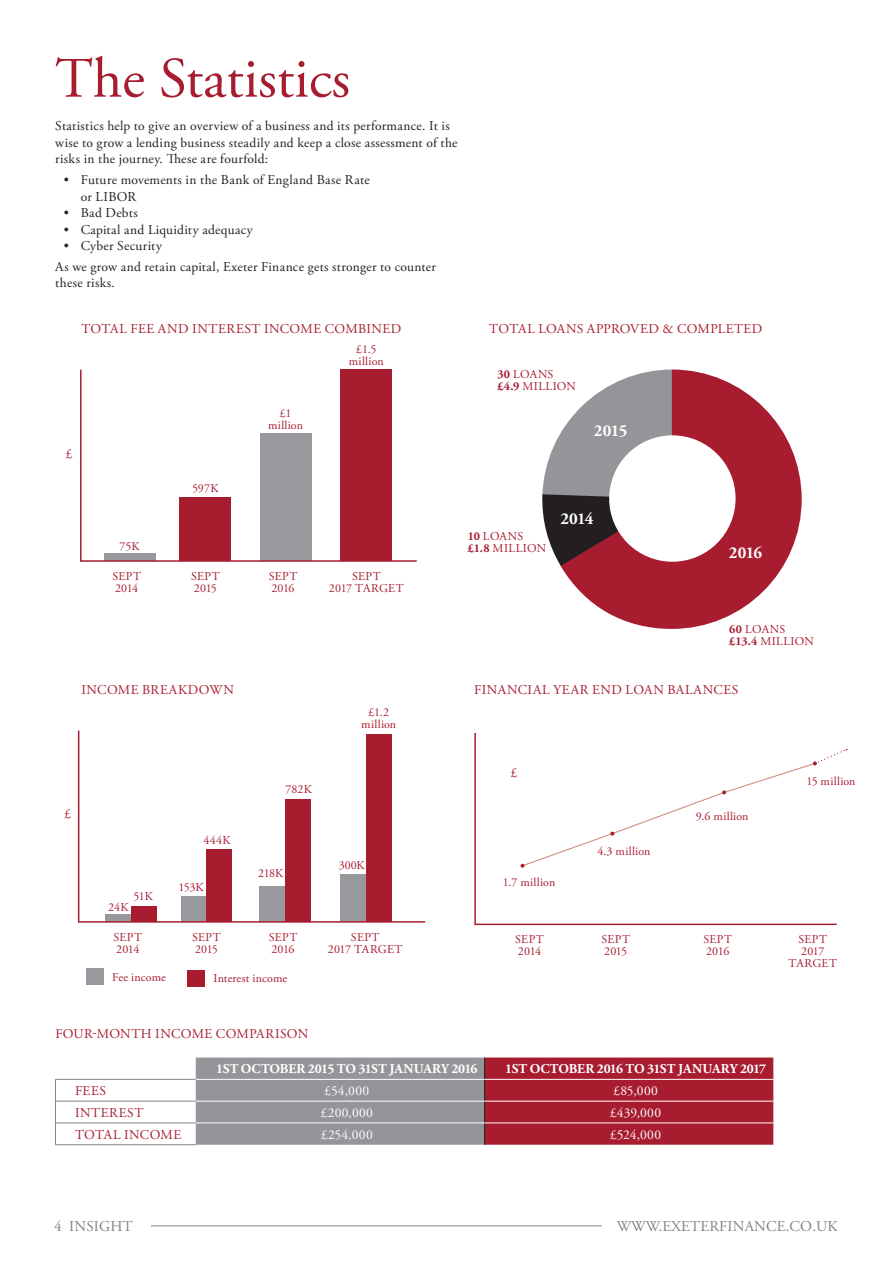
<style>
.page{position:relative;width:893px;height:1263px;background:#fff}
.page>*{position:absolute;margin:0;border:0;box-sizing:border-box;transform-origin:0 0}
.t1{font:57px "Adobe Garamond Pro";color:#a81c30}
.t2{font:700 16.65px "Adobe Garamond Pro";letter-spacing:-.035em;color:#fff}
.t3{font:15px "Adobe Garamond Pro";letter-spacing:.015em;color:#808285}
.t4{font:13.5px/16.5px "Adobe Garamond Pro";letter-spacing:.02em;color:#231f20}
.t5{font:13.5px "Adobe Garamond Pro";letter-spacing:.03em;color:#a81c30}
.t6{font:700 13.5px "Adobe Garamond Pro";letter-spacing:-.015em;color:#fff}
.t7{font:13.5px "Adobe Garamond Pro";letter-spacing:.03em;color:#fff}
.t8{font:12px/12px "Adobe Garamond Pro";letter-spacing:.015em;color:#a81c30}
.t9{font:12px/12px "Adobe Garamond Pro";letter-spacing:.035em;color:#a81c30}
.s1{font-weight:700}
</style>
<div class="page">
<hr style="left:151px;top:1225px;width:451px;height:1px;background:#808285">
<svg style="left:80px;top:369px;width:337px;height:193px"></svg>
<div style="left:86px;top:968px;width:18px;height:17px;background:#97999c"></div>
<div style="left:188px;top:970px;width:17px;height:16px;background:#a81c30"></div>
<svg style="left:77px;top:730px;width:349px;height:193px"></svg>
<svg style="left:474px;top:733px;width:363px;height:193px"></svg>
<svg style="left:520px;top:749px;width:327px;height:119px"></svg>
<svg style="left:542px;top:433px;width:19px;height:133px"></svg>
<svg style="left:561px;top:369px;width:241px;height:260px;fill:#a81c30"></svg>
<div style="left:609px;top:435px;width:127px;height:127px;background:#fff;border-radius:50%"></div>
<svg style="left:196px;top:1057px;width:577px;height:88px;background:#9f5c67"></svg>
<hr style="left:485px;top:1079px;width:288px;height:1px;background:#fff">
<hr style="left:485px;top:1101px;width:288px;height:1px;background:#fff">
<hr style="left:485px;top:1123px;width:288px;height:1px;background:#fff">
<hr style="left:196px;top:1079px;width:289px;height:1px;background:#fff">
<hr style="left:196px;top:1101px;width:289px;height:1px;background:#fff">
<hr style="left:196px;top:1123px;width:289px;height:1px;background:#fff">
<hr style="left:55px;top:1079px;width:141px;height:1px;background:#808285">
<hr style="left:55px;top:1101px;width:141px;height:1px;background:#808285">
<hr style="left:55px;top:1123px;width:141px;height:1px;background:#808285">
<svg style="left:55px;top:1079px;width:1px;height:65px"></svg>
<hr style="left:55px;top:1144px;width:141px;height:1px;background:#808285">
<h1 class="t1" style="left:55px;top:56px;width:296px">The Statistics</h1>
<p class="t4" style="left:55px;top:119px;width:404px">Statistics help to give an overview of a business and its performance. It is wise to grow a lending business steadily and keep a close assessment of the risks in the journey. These are fourfold:</p>
<p class="t4" style="left:81px;top:173px;width:290px;text-indent:-17px">• Future movements in the Bank of England Base Rate or LIBOR</p>
<p class="t4" style="left:64px;top:206px;width:75px">• Bad Debts</p>
<p class="t4" style="left:64px;top:222px;width:190px">• Capital and Liquidity adequacy</p>
<p class="t4" style="left:55px;top:237px;width:382px;line-height:20.7px;text-indent:9px">• Cyber Security<br>As we grow and retain capital, Exeter Finance gets stronger to counter</p>
<p class="t4" style="left:55px;top:276px;width:61px">these risks.</p>
<p class="t5" style="left:81px;top:323px;width:321px">TOTAL FEE AND INTEREST INCOME COMBINED</p>
<p class="t8" style="left:349px;top:345px;width:36px;text-align:center">£1.5 million</p>
<p class="t5" style="left:66px;top:448px;width:8px">£</p>
<p class="t8" style="left:192px;top:483px;width:28px">597K</p>
<p class="t8" style="left:268px;top:408px;width:36px;text-align:center">£1 million</p>
<p class="t8" style="left:120px;top:541px;width:21px">75K</p>
<p class="t8" style="left:112px;top:571px;width:30px">SEPT<br>2014</p>
<p class="t8" style="left:191px;top:571px;width:30px">SEPT<br>2015</p>
<p class="t8" style="left:269px;top:571px;width:30px">SEPT<br>2016</p>
<p class="t8" style="left:329px;top:571px;width:76px;text-align:center">SEPT<br>2017 TARGET</p>
<p class="t5" style="left:489px;top:323px;width:275px">TOTAL LOANS APPROVED &amp; COMPLETED</p>
<p class="t9" style="left:497px;top:369px;width:80px"><span class="s1">30</span> LOANS <span class="s1">£4.9</span> MILLION</p>
<p class="t2" style="left:594px;top:424px;width:35px">2015</p>
<p class="t9" style="left:468px;top:531px;width:80px"><span class="s1">10</span> LOANS <span class="s1">£1.8</span> MILLION</p>
<p class="t2" style="left:560px;top:512px;width:35px">2014</p>
<p class="t2" style="left:729px;top:546px;width:35px">2016</p>
<p class="t9" style="left:729px;top:625px;width:86px"><span class="s1">60</span> LOANS <span class="s1">£13.4</span> MILLION</p>
<p class="t5" style="left:81px;top:684px;width:154px">INCOME BREAKDOWN</p>
<p class="t8" style="left:361px;top:707px;width:36px;text-align:center">£1.2 million</p>
<p class="t5" style="left:474px;top:684px;width:266px">FINANCIAL YEAR END LOAN BALANCES</p>
<p class="t5" style="left:65px;top:809px;width:8px">£</p>
<p class="t8" style="left:133px;top:892px;width:21px">51K</p>
<p class="t8" style="left:108px;top:902px;width:22px">24K</p>
<p class="t8" style="left:113px;top:932px;width:30px">SEPT<br>2014</p>
<p class="t8" style="left:203px;top:835px;width:29px">444K</p>
<p class="t8" style="left:179px;top:882px;width:26px">153K</p>
<p class="t8" style="left:286px;top:784px;width:28px">782K</p>
<p class="t8" style="left:258px;top:868px;width:27px">218K</p>
<p class="t8" style="left:339px;top:860px;width:27px">300K</p>
<p class="t8" style="left:192px;top:932px;width:30px">SEPT<br>2015</p>
<p class="t8" style="left:269px;top:932px;width:30px">SEPT<br>2016</p>
<p class="t8" style="left:328px;top:932px;width:76px;text-align:center">SEPT<br>2017 TARGET</p>
<p class="t8" style="left:112px;top:972px;width:55px">Fee income</p>
<p class="t8" style="left:213px;top:973px;width:75px">Interest income</p>
<p class="t5" style="left:511px;top:768px;width:8px">£</p>
<p class="t8" style="left:503px;top:877px;width:54px">1.7 million</p>
<p class="t8" style="left:597px;top:846px;width:55px">4.3 million</p>
<p class="t8" style="left:696px;top:811px;width:54px">9.6 million</p>
<p class="t8" style="left:806px;top:776px;width:51px">15 million</p>
<p class="t8" style="left:515px;top:934px;width:30px">SEPT<br>2014</p>
<p class="t8" style="left:601px;top:934px;width:30px">SEPT<br>2015</p>
<p class="t8" style="left:703px;top:934px;width:30px">SEPT<br>2016</p>
<p class="t8" style="left:788px;top:934px;width:50px;text-align:center">SEPT<br>2017<br>TARGET</p>
<p class="t5" style="left:55px;top:1028px;width:254px">FOUR-MONTH INCOME COMPARISON</p>
<p class="t6" style="left:216px;top:1064px;width:263px">1ST OCTOBER 2015 TO 31ST JANUARY 2016</p>
<p class="t6" style="left:505px;top:1064px;width:263px">1ST OCTOBER 2016 TO 31ST JANUARY 2017</p>
<p class="t5" style="left:75px;top:1085px;width:33px">FEES</p>
<p class="t7" style="left:325px;top:1085px;width:46px">£54,000</p>
<p class="t7" style="left:613px;top:1085px;width:46px">£85,000</p>
<p class="t5" style="left:75px;top:1107px;width:70px">INTEREST</p>
<p class="t7" style="left:321px;top:1107px;width:54px">£200,000</p>
<p class="t7" style="left:610px;top:1107px;width:52px">£439,000</p>
<p class="t5" style="left:75px;top:1129px;width:108px">TOTAL INCOME</p>
<p class="t7" style="left:321px;top:1129px;width:53px">£254,000</p>
<p class="t7" style="left:610px;top:1129px;width:52px">£524,000</p>
<p class="t3" style="left:54px;top:1221px;width:80px">4 INSIGHT</p>
<p class="t3" style="left:617px;top:1217px;width:222px">WWW.EXETERFINANCE.CO.UK</p>
</div>
